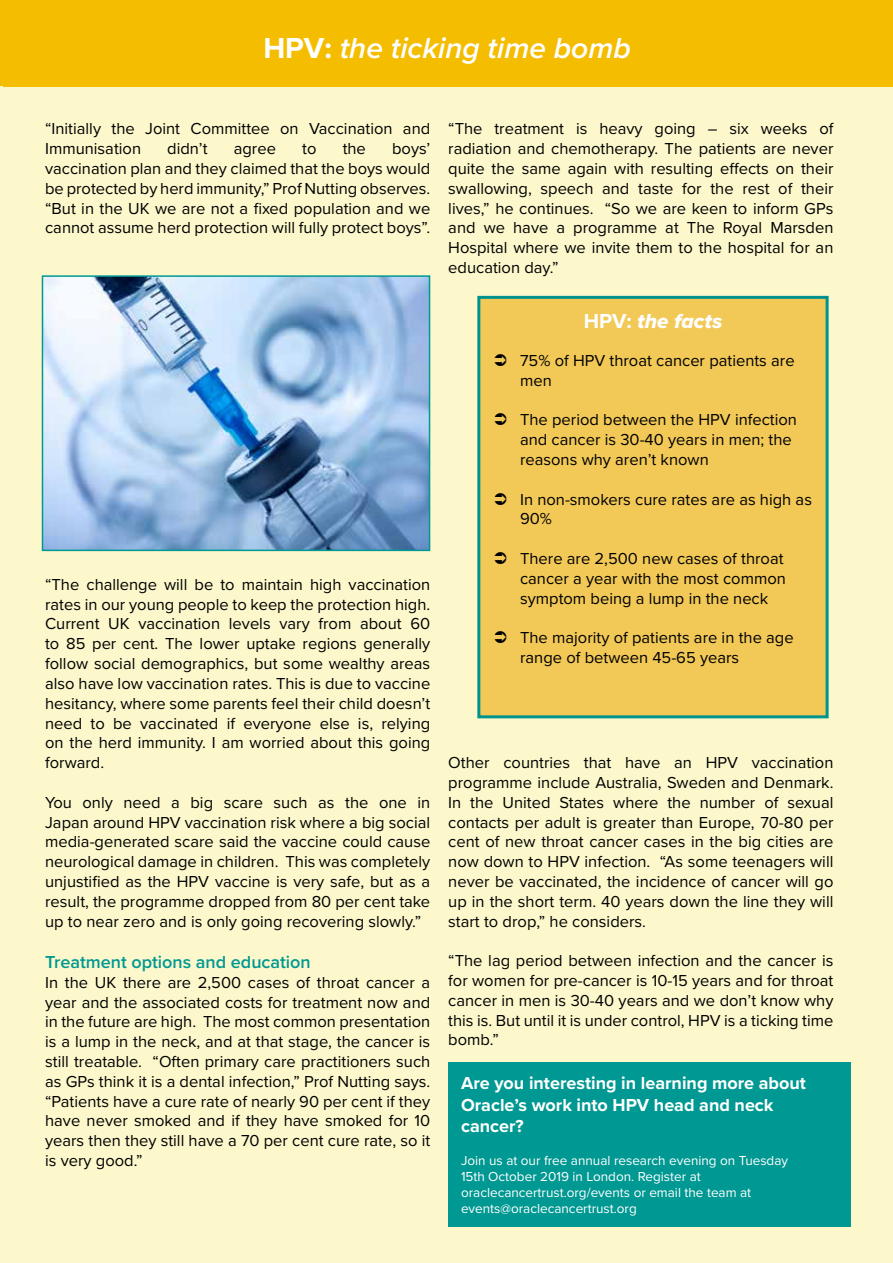
<style>
.page{position:relative;width:893px;height:1263px;background:#fff}
.page>*{position:absolute;margin:0;border:0;box-sizing:border-box;transform-origin:0 0}
.t1{font:italic 600 30px "Proxima Nova";color:#fff}
.t2{font:21px "Proxima Nova Extrabld It";color:#fff}
.t3{font:700 18px/21.6px "Proxima Nova";color:#fff}
.t4{font:600 18px "Proxima Nova";color:#009892}
.t5{font:16.5px/19.8px "Proxima Nova";color:#000;text-align:justify}
.t6{font:13.5px/16.2px "Proxima Nova";color:#fff}
.s1{font-weight:700;font-style:normal}
.s2{font-family:"Proxima Nova";font-weight:700}
</style>
<div class="page">
<div style="left:0;top:0;width:893px;height:86px;background:#f5bd00"></div>
<hr style="left:0;top:86px;width:2px;height:1177px;background:#fcf8cc">
<div style="left:3px;top:87px;width:890px;height:1176px;background:#fcf8cc"></div>
<div style="left:479px;top:297px;width:348px;height:420px;background:#f2c957"></div>
<div style="left:477px;top:296px;width:352px;height:422px;border:3px solid #00928c"></div>
<img style="left:45px;top:278px;width:382px;height:270px">
<div style="left:42px;top:275px;width:388px;height:276px;border:2px solid #009892"></div>
<div style="left:448px;top:1062px;width:402px;height:165px;background:#009892"></div>
<h1 class="t1" style="left:263px;top:25px;width:369px"><span class="s1">HPV:</span> the ticking time bomb</h1>
<p class="t5" style="left:45px;top:118px;width:387px">“Initially the Joint Committee on Vaccination and<br>Immunisation</p>
<p class="t5" style="left:45px;top:138px;width:387px;text-indent:347px">boys’ vaccination plan and they claimed that the boys would be protected by herd immunity,” Prof Nutting observes. “But in the UK we are not a fixed population and we cannot assume herd protection will fully protect boys”.</p>
<p class="t5" style="left:167px;top:138px;width:42px">didn’t</p>
<p class="t5" style="left:234px;top:138px;width:44px">agree</p>
<p class="t5" style="left:302px;top:138px;width:16px">to</p>
<p class="t5" style="left:343px;top:138px;width:25px">the</p>
<p class="t5" style="left:45px;top:574px;width:387px">“The challenge will be to maintain high vaccination rates in our young people to keep the protection high.<br>Current UK vaccination levels vary from about 60 to 85 per cent. The lower uptake regions generally follow social demographics, but some wealthy areas also have low vaccination rates. This is due to vaccine hesitancy, where some parents feel their child doesn’t need to be vaccinated if everyone else is, relying on the herd immunity. I am worried about this going forward.</p>
<p class="t5" style="left:45px;top:791px;width:387px">You only need a big scare such as the one in Japan around HPV vaccination risk where a big social media-generated scare said the vaccine could cause neurological damage in children. This was completely unjustified as the HPV vaccine is very safe, but as a result, the programme dropped from 80 per cent take up to near zero and is only going recovering slowly.”</p>
<p class="t4" style="left:45px;top:948px;width:267px">Treatment options and education</p>
<p class="t5" style="left:45px;top:971px;width:387px">In the UK there are 2,500 cases of throat cancer a year and the associated costs for treatment now and in the future are high. The most common presentation is a lump in the neck, and at that stage, the cancer is still treatable. “Often primary care practitioners such as GPs think it is a dental infection,” Prof Nutting says. “Patients have a cure rate of nearly 90 per cent if they have never smoked and if they have smoked for 10 years then they still have a 70 per cent cure rate, so it is very good.”</p>
<p class="t5" style="left:448px;top:118px;width:387px">“The treatment is heavy going – six weeks of radiation and chemotherapy. The patients are never quite the same again with resulting effects on their swallowing, speech and taste for the rest of their lives,” he continues. “So we are keen to inform GPs and we have a programme at The Royal Marsden Hospital where we invite them to the hospital for an education day.”</p>
<p class="t2" style="left:584px;top:306px;width:140px"><span class="s2">HPV:</span> the facts</p>
<p class="t5" style="left:520px;top:350px;width:276px">75% of HPV throat cancer patients are men</p>
<p class="t5" style="left:520px;top:409px;width:278px;text-align:left">The period between the HPV infection and cancer is 30-40 years in men; the reasons why aren’t known</p>
<p class="t5" style="left:520px;top:488px;width:293px">In non-smokers cure rates are as high as<br>90%</p>
<p class="t5" style="left:520px;top:548px;width:267px;text-align:left">There are 2,500 new cases of throat cancer a year with the most common symptom being a lump in the neck</p>
<p class="t5" style="left:520px;top:627px;width:275px">The majority of patients are in the age range of between 45-65 years</p>
<p class="t5" style="left:448px;top:752px;width:387px">Other countries that have an HPV vaccination programme include Australia, Sweden and Denmark.<br>In the United States where the number of sexual contacts per adult is greater than Europe, 70-80 per cent of new throat cancer cases in the big cities are now down to HPV infection. “As some teenagers will never be vaccinated, the incidence of cancer will go up in the short term. 40 years down the line they will start to drop,” he considers.</p>
<p class="t5" style="left:448px;top:950px;width:387px">“The lag period between infection and the cancer is for women for pre-cancer is 10-15 years and for throat cancer in men is 30-40 years and we don’t know why this is. But until it is under control, HPV is a ticking time bomb.”</p>
<p class="t3" style="left:461px;top:1072px;width:346px">Are you interesting in learning more about<br>Oracle’s work into HPV head and neck cancer?</p>
<p class="t6" style="left:461px;top:1151px;width:329px">Join us at our free annual research evening on Tuesday 15th October 2019 in London. Register at oraclecancertrust.org/events or email the team at events@oraclecancertrust.org</p>
</div>
